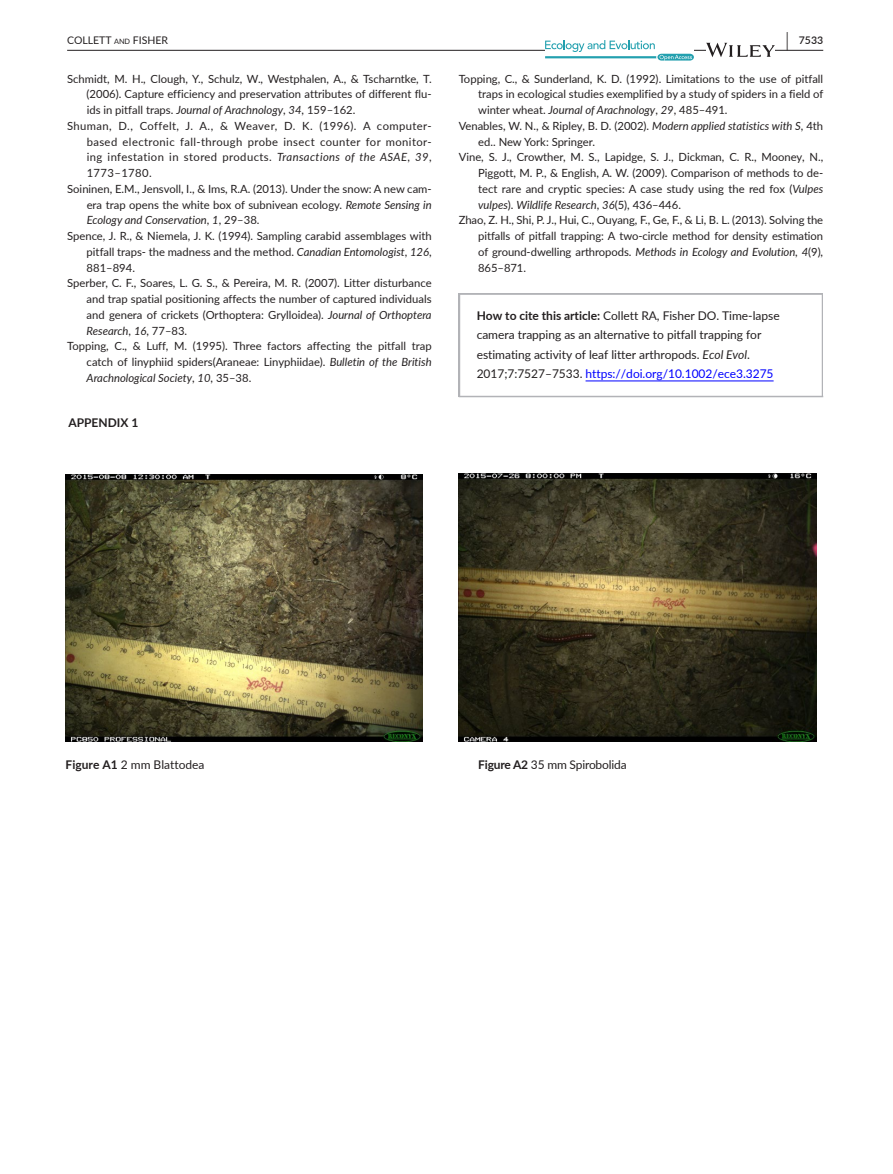
<style>
.page{position:relative;width:893px;height:1174px;background:#fff}
.page>*{position:absolute;margin:0;border:0;box-sizing:border-box;transform-origin:0 0}
.t1{font:600 19.5px "Lato";color:#231f20;scale:.48 1}
.t2{font:12px/19.5px "Lato";letter-spacing:-.005em;color:#231f20}
.t3{font:700 12px "Lato";color:#231f20}
.t4{font:11.25px "Lato";color:#231f20}
.t5{font:11.25px "Lato";letter-spacing:.035em;color:#231f20}
.t6{font:italic 11.25px "Lato";color:#231f20}
.t7{font:10.5px "Lato";color:#231f20}
.t8{font:600 10.5px "Lato";color:#231f20}
.s1{font-size:7.35px}
.s2{font-style:italic}
.s3{font-style:normal}
.s4{font-weight:700}
.s5{color:#00f}
</style>
<div class="page">
<hr style="left:67px;top:50px;width:756px;height:1px;background:#231f20">
<svg style="left:545px;top:40px;width:149px;height:21px"></svg>
<svg style="left:706px;top:43px;width:69px;height:14px"></svg>
<div style="left:459px;top:293px;width:364px;height:104px;background:#bdbec1"></div>
<div style="left:460px;top:295px;width:362px;height:120px;background:#fff"></div>
<hr style="left:459px;top:396px;width:364px;height:1px;background:#b2b3b7">
<hr style="left:586px;top:381px;width:188px;height:1px;background:#00f">
<img style="left:66px;top:474px;width:357px;height:268px">
<img style="left:459px;top:474px;width:357px;height:267px">
<h1 class="t1" style="left:786px;top:26px;width:7px">|</h1>
<p class="t7" style="left:67px;top:33px;width:102px">COLLETT <span class="s1">and</span> FISHER</p>
<p class="t8" style="left:799px;top:33px;width:26px">7533</p>
<p class="t4" style="left:67px;top:70px;width:366px">Schmidt, M. H., Clough, Y., Schulz, W., Westphalen, A., &amp; Tscharntke, T.</p>
<p class="t4" style="left:87px;top:86px;width:347px">(2006). Capture efficiency and preservation attributes of different flu-</p>
<p class="t4" style="left:87px;top:102px;width:270px">ids in pitfall traps. <span class="s2">Journal of Arachnology</span>, <span class="s2">34</span>, 159–162.</p>
<p class="t5" style="left:67px;top:118px;width:366px">Shuman, D., Coffelt, J. A., &amp; Weaver, D. K. (1996). A computer-</p>
<p class="t5" style="left:87px;top:133px;width:347px">based electronic fall-through probe insect counter for monitor-</p>
<p class="t5" style="left:87px;top:149px;width:347px">ing infestation in stored products. <span class="s2">Transactions of the ASAE</span>, <span class="s2">39</span>,</p>
<p class="t5" style="left:87px;top:165px;width:67px">1773–1780.</p>
<p class="t4" style="left:67px;top:181px;width:366px">Soininen, E.M., Jensvoll, I., &amp; Ims, R.A. (2013). Under the snow: A new cam-</p>
<p class="t4" style="left:87px;top:196px;width:347px">era trap opens the white box of subnivean ecology. <span class="s2">Remote Sensing in</span></p>
<p class="t6" style="left:87px;top:212px;width:174px">Ecology and Conservation<span class="s3">,</span> 1<span class="s3">, 29–38.</span></p>
<p class="t4" style="left:67px;top:228px;width:366px">Spence, J. R., &amp; Niemela, J. K. (1994). Sampling carabid assemblages with</p>
<p class="t4" style="left:87px;top:244px;width:346px">pitfall traps- the madness and the method. <span class="s2">Canadian Entomologist</span>, <span class="s2">126</span>,</p>
<p class="t4" style="left:87px;top:259px;width:50px">881–894.</p>
<p class="t4" style="left:67px;top:275px;width:366px">Sperber, C. F., Soares, L. G. S., &amp; Pereira, M. R. (2007). Litter disturbance</p>
<p class="t4" style="left:87px;top:291px;width:347px">and trap spatial positioning affects the number of captured individuals</p>
<p class="t4" style="left:87px;top:307px;width:347px">and genera of crickets (Orthoptera: Grylloidea). <span class="s2">Journal of Orthoptera</span></p>
<p class="t6" style="left:87px;top:322px;width:102px">Research<span class="s3">,</span> 16<span class="s3">, 77–83.</span></p>
<p class="t4" style="left:67px;top:338px;width:366px">Topping, C., &amp; Luff, M. (1995). Three factors affecting the pitfall trap</p>
<p class="t4" style="left:87px;top:354px;width:346px">catch of linyphiid spiders(Araneae: Linyphiidae). <span class="s2">Bulletin of the British</span></p>
<p class="t6" style="left:87px;top:370px;width:166px">Arachnological Society<span class="s3">,</span> 10<span class="s3">, 35–38.</span></p>
<p class="t4" style="left:459px;top:70px;width:366px">Topping, C., &amp; Sunderland, K. D. (1992). Limitations to the use of pitfall</p>
<p class="t4" style="left:478px;top:86px;width:347px">traps in ecological studies exemplified by a study of spiders in a field of</p>
<p class="t4" style="left:478px;top:102px;width:251px">winter wheat. <span class="s2">Journal of Arachnology</span>, <span class="s2">29</span>, 485–491.</p>
<p class="t4" style="left:459px;top:118px;width:366px">Venables, W. N., &amp; Ripley, B. D. (2002). <span class="s2">Modern applied statistics with S</span>, 4th</p>
<p class="t4" style="left:478px;top:133px;width:118px">ed.. New York: Springer.</p>
<p class="t4" style="left:459px;top:149px;width:366px">Vine, S. J., Crowther, M. S., Lapidge, S. J., Dickman, C. R., Mooney, N.,</p>
<p class="t4" style="left:478px;top:165px;width:346px">Piggott, M. P., &amp; English, A. W. (2009). Comparison of methods to de-</p>
<p class="t4" style="left:478px;top:181px;width:346px">tect rare and cryptic species: A case study using the red fox (<span class="s2">Vulpes</span></p>
<p class="t6" style="left:478px;top:196px;width:204px">vulpes<span class="s3">).</span> Wildlife Research<span class="s3">,</span> 36<span class="s3">(5), 436–446.</span></p>
<p class="t4" style="left:459px;top:212px;width:366px">Zhao, Z. H., Shi, P. J., Hui, C., Ouyang, F., Ge, F., &amp; Li, B. L. (2013). Solving the</p>
<p class="t4" style="left:478px;top:228px;width:346px">pitfalls of pitfall trapping: A two-circle method for density estimation</p>
<p class="t4" style="left:478px;top:244px;width:347px">of ground-dwelling arthropods. <span class="s2">Methods in Ecology and Evolution</span>, <span class="s2">4</span>(9),</p>
<p class="t4" style="left:478px;top:259px;width:49px">865–871.</p>
<p class="t2" style="left:477px;top:305px;width:304px"><span class="s4">How to cite this article:</span> Collett RA, Fisher DO. Time-lapse camera trapping as an alternative to pitfall trapping for estimating activity of leaf litter arthropods. <span class="s2">Ecol Evol</span>.<br>2017;7:7527–7533. <span class="s5">https://doi.org/10.1002/ece3.3275</span></p>
<p class="t3" style="left:68px;top:413px;width:71px">APPENDIX 1</p>
<p class="t2" style="left:66px;top:754px;width:140px"><span class="s4">Figure A1</span> 2 mm Blattodea</p>
<p class="t2" style="left:478px;top:754px;width:150px"><span class="s4">Figure A2</span> 35 mm Spirobolida</p>
</div>
